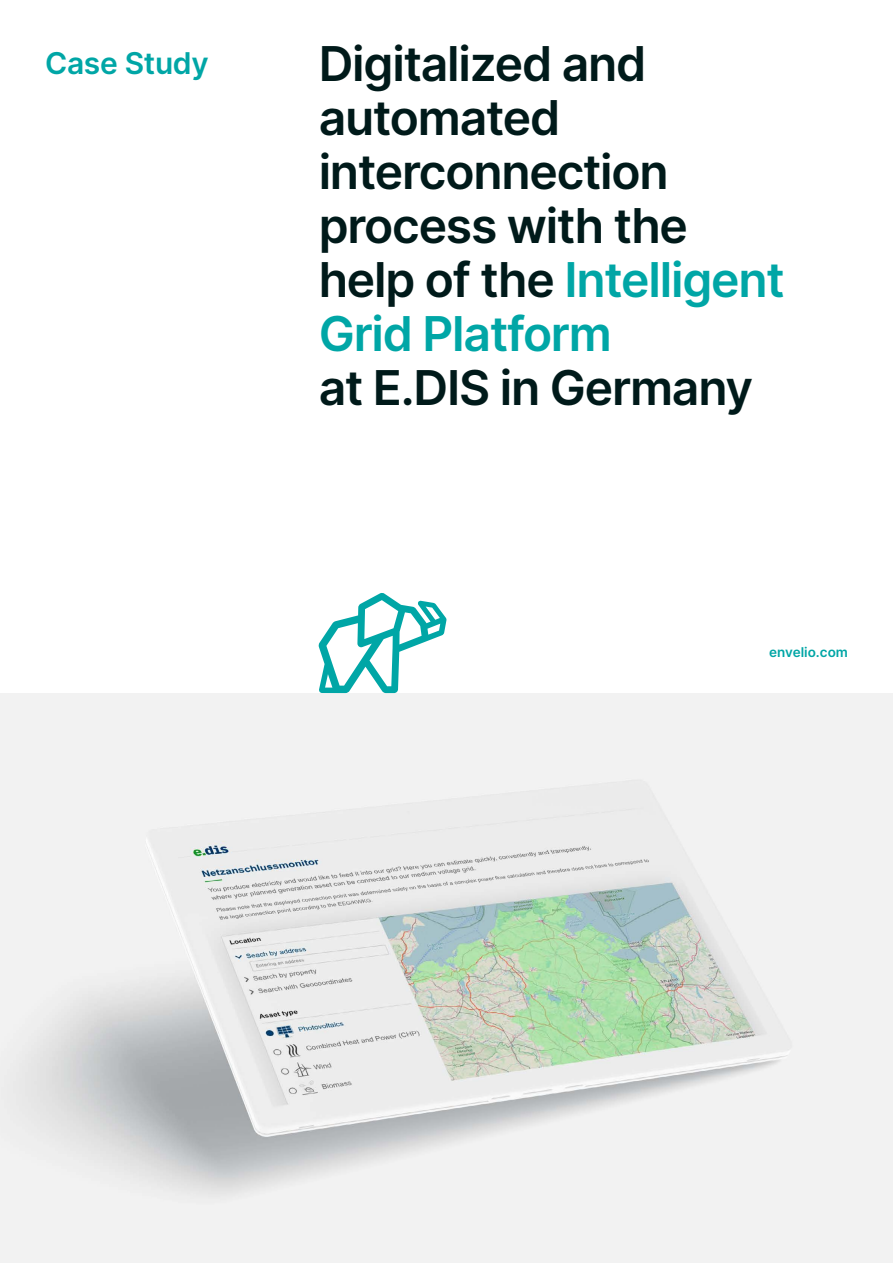
<style>
.page{position:relative;width:893px;height:1263px;background:#fff}
.page>*{position:absolute;margin:0;border:0;box-sizing:border-box;transform-origin:0 0}
.t1{font:600 48px/54px "Inter";letter-spacing:-.025em;color:#001a1a}
.t2{font:600 30px "Inter";letter-spacing:-.01em;color:#00a6a6}
.t3{font:600 13.5px "Inter";color:#00a6a6}
.s1{color:#00a6a6}
</style>
<div class="page">
<img style="left:0;top:693px;width:893px;height:570px">
<svg style="left:318px;top:593px;width:129px;height:100px"></svg>
<p class="t2" style="left:45px;top:41px;width:165px">Case Study</p>
<p class="t1" style="left:319px;top:35px;width:468px">Digitalized and automated interconnection process with the help of the <span class="s1">Intelligent<br>Grid Platform</span></p>
<p class="t1" style="left:319px;top:359px;width:436px">at E.DIS in Germany</p>
<p class="t3" style="left:769px;top:642px;width:80px">envelio.com</p>
</div>
